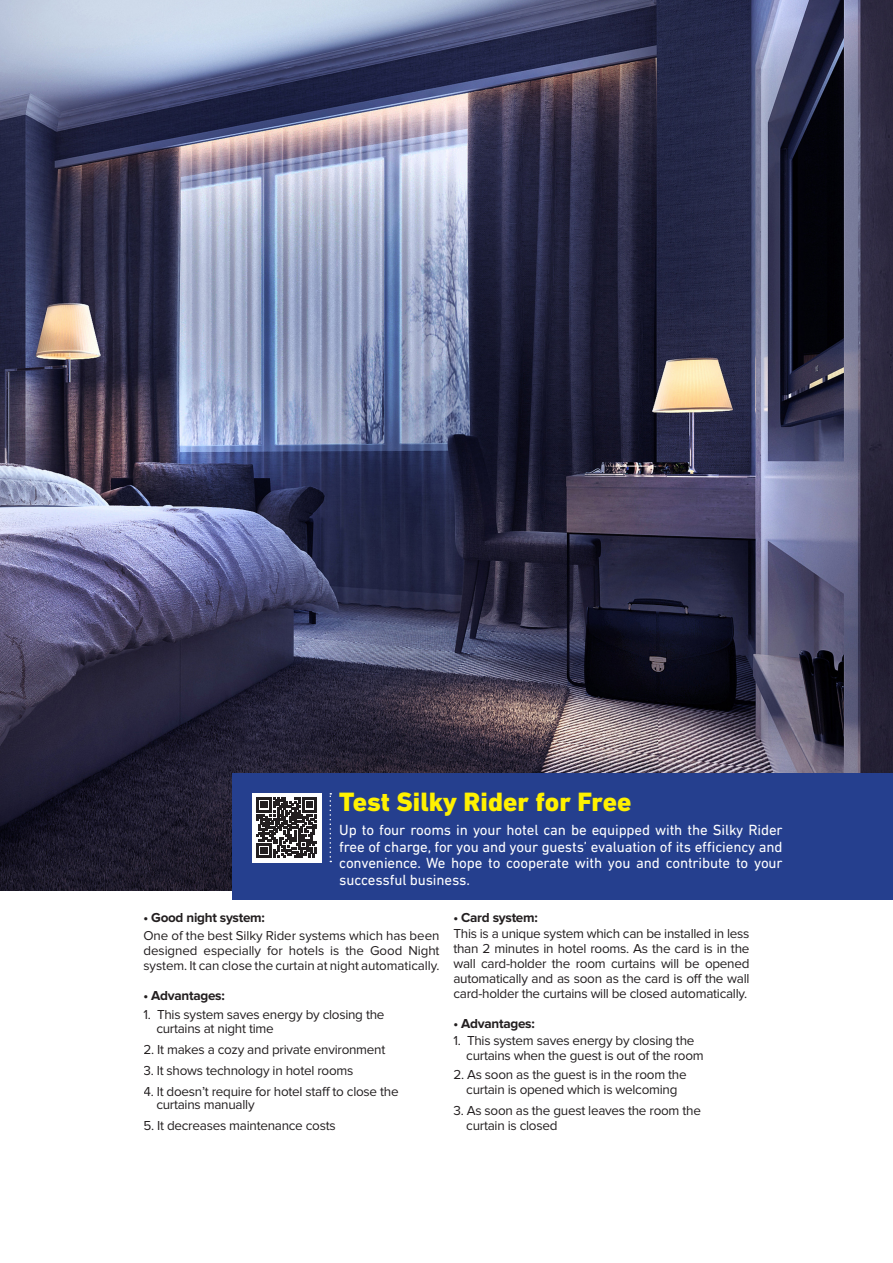
<style>
.page{position:relative;width:893px;height:1263px;background:#fff}
.page>*{position:absolute;margin:0;border:0;box-sizing:border-box;transform-origin:0 0}
.t1{font:800 27px "DIN Next LT Pro";color:#fff101}
.t2{font:15px/16.5px "DIN Next LT Pro";letter-spacing:-.01em;color:#fff;text-align:justify}
.t3{font:13.5px/15px "Proxima Nova";letter-spacing:-.02em;color:#231f20;text-align:justify}
.t4{font:700 13.5px "Proxima Nova";letter-spacing:-.02em;color:#231f20}
.t5{font:13.35px/15px "Proxima Nova";letter-spacing:-.005em;color:#231f20;text-align:justify}
</style>
<div class="page">
<img style="left:0;top:0;width:893px;height:890px">
<div style="left:232px;top:774px;width:661px;height:126px;background:#253f8e"></div>
<svg style="left:330px;top:793px;width:1px;height:69px"></svg>
<div style="left:252px;top:793px;width:69px;height:69px;background:#fff"></div>
<svg style="left:257px;top:797px;width:60px;height:61px"></svg>
<p class="t1" style="left:339px;top:786px;width:294px">Test Silky Rider for Free</p>
<p class="t2" style="left:339px;top:822px;width:445px">Up to four rooms in your hotel can be equipped with the Silky Rider free of charge, for you and your guests’ evaluation of its efficiency and convenience. We hope to cooperate with you and contribute to your successful business.</p>
<p class="t4" style="left:453px;top:910px;width:86px">• Card system:</p>
<p class="t3" style="left:453px;top:927px;width:298px">This is a unique system which can be installed in less than 2 minutes in hotel rooms. As the card is in the wall card-holder the room curtains will be opened automatically and as soon as the card is off the wall card-holder the curtains will be closed automatically.</p>
<p class="t4" style="left:453px;top:1016px;width:83px">• Advantages:</p>
<p class="t3" style="left:466px;top:1033px;width:239px;text-indent:-13px">1. This system saves energy by closing the curtains when the guest is out of the room</p>
<p class="t3" style="left:453px;top:1068px;width:235px">2. As soon as the guest is in the room the</p>
<p class="t3" style="left:466px;top:1083px;width:213px">curtain is opened which is welcoming</p>
<p class="t3" style="left:453px;top:1104px;width:249px">3. As soon as the guest leaves the room the</p>
<p class="t3" style="left:466px;top:1119px;width:93px">curtain is closed</p>
<p class="t4" style="left:143px;top:910px;width:123px">• Good night system:</p>
<p class="t5" style="left:143px;top:928px;width:298px">One of the best Silky Rider systems which has been designed especially for hotels is the Good Night system. It can close the curtain at night automatically.</p>
<p class="t4" style="left:143px;top:988px;width:83px">• Advantages:</p>
<p class="t3" style="left:143px;top:1008px;width:243px">1. This system saves energy by closing the</p>
<p class="t3" style="left:156px;top:1021px;width:119px">curtains at night time</p>
<p class="t3" style="left:143px;top:1042px;width:243px">2. It makes a cozy and private environment</p>
<p class="t3" style="left:143px;top:1063px;width:211px">3. It shows technology in hotel rooms</p>
<p class="t3" style="left:143px;top:1084px;width:257px">4. It doesn’t require for hotel staff to close the</p>
<p class="t3" style="left:156px;top:1098px;width:100px">curtains manually</p>
<p class="t3" style="left:143px;top:1119px;width:194px">5. It decreases maintenance costs</p>
</div>
